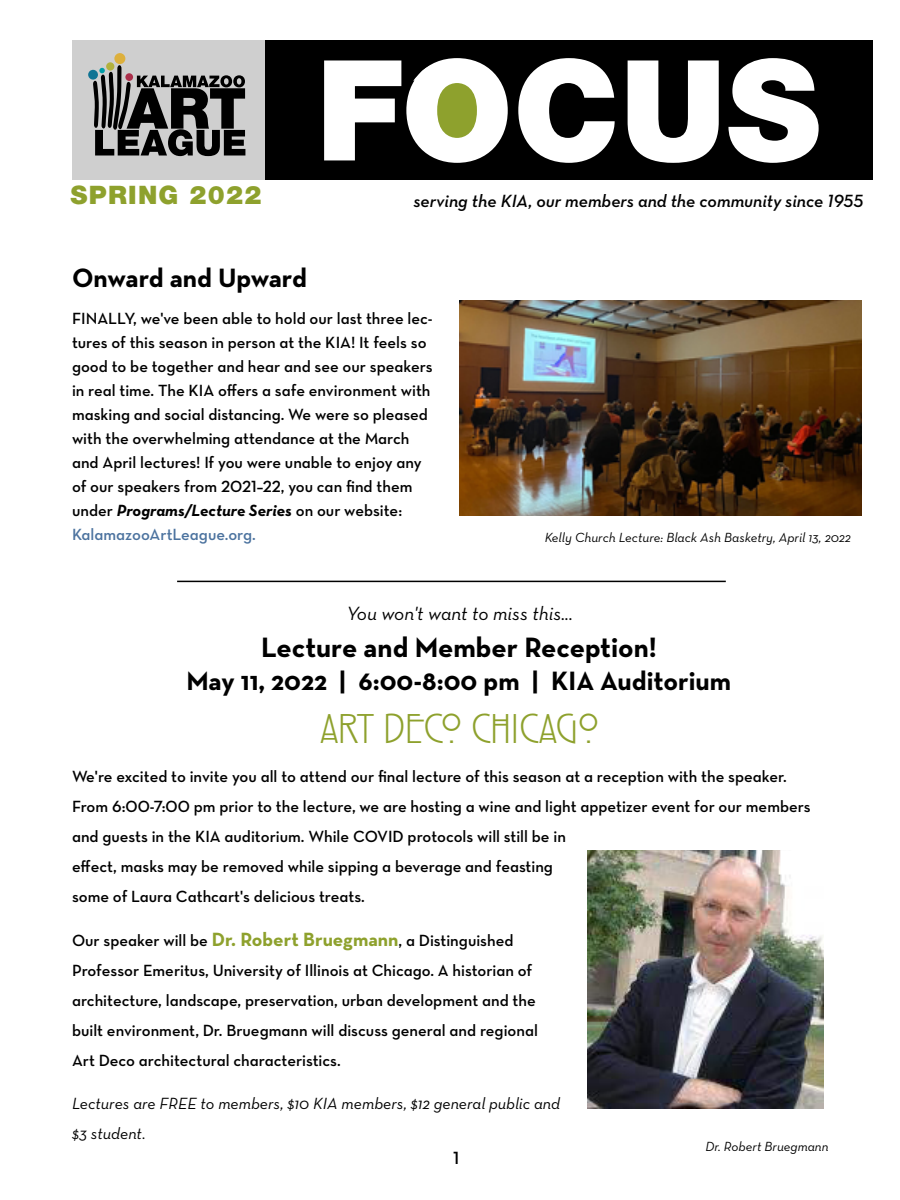
<style>
.page{position:relative;width:900px;height:1200px;background:#fff}
.page>*{position:absolute;margin:0;border:0;box-sizing:border-box;transform-origin:0 0}
.t1{font:300 43.5px "Rennie Mackintosh ITC";letter-spacing:-.02em;color:#8ea12d}
.t2{font:700 28.5px "Neutra Text";color:#000}
.t3{font:700 27px "Neutra Text";color:#000}
.t4{font:900 25.5px "Helvetica Neue LT Std";letter-spacing:.05em;color:#8ea12d}
.t5{font:italic 19.5px "Neutra Text";color:#000}
.t6{font:18px "Neutra Text Demi Italic Alt";color:#000}
.t7{font:18px "Neutra Text Demi Alt";color:#000}
.t8{font:16.5px/30px "Neutra Text Demi Alt";color:#000}
.t9{font:italic 16.5px/30px "Neutra Text";color:#000}
.t10{font:italic 700 16.5px "Neutra Text";color:#000}
.t11{font:16.5px "Neutra Text Demi Alt";color:#4c739f}
.t12{font:italic 13.5px "Neutra Text";color:#000}
.s1{font-family:"Neutra Text Demi Alt";font-weight:400;font-style:normal}
.s2{font-family:"Neutra Text";font-weight:700;font-size:19.5px;color:#8ea12d}
</style>
<div class="page">
<div style="left:72px;top:41px;width:198px;height:139px;background:#cfcfcf"></div>
<div style="left:265px;top:41px;width:607px;height:139px;background:#000"></div>
<svg style="left:628px;top:60px;width:91px;height:103px"></svg>
<svg style="left:728px;top:58px;width:91px;height:105px"></svg>
<svg style="left:106px;top:62px;width:9px;height:9px"></svg>
<div style="left:114px;top:53px;width:12px;height:11px;background:#ddb03d;border-radius:50%"></div>
<svg style="left:93px;top:65px;width:152px;height:91px"></svg>
<div style="left:88px;top:70px;width:10px;height:10px;background:#107494;border-radius:50%"></div>
<svg style="left:518px;top:58px;width:97px;height:105px"></svg>
<svg style="left:324px;top:58px;width:184px;height:105px"></svg>
<img style="left:459px;top:301px;width:403px;height:214px">
<hr style="left:177px;top:581px;width:549px;height:1px;background:#000">
<img style="left:588px;top:851px;width:235px;height:258px">
<h3 class="t4" style="left:71px;top:180px;width:192px">SPRING 2022</h3>
<p class="t6" style="left:413px;top:189px;width:451px">serving the KIA, our members and the community since 1955</p>
<h3 class="t3" style="left:72px;top:261px;width:236px">Onward and Upward</h3>
<p class="t8" style="left:72px;top:306px;width:362px;line-height:24px">FINALLY, we've been able to hold our last three lec&shy;tures of this season in person at the KIA! It feels so good to be together and hear and see our speakers in real time. The KIA offers a safe environment with masking and social distancing. We were so pleased with the overwhelming attendance at the March and April lectures! If you were unable to enjoy any of our speakers from 2021–22, you can find them</p>
<p class="t10" style="left:72px;top:500px;width:332px"><span class="s1">under</span> Programs/Lecture Series <span class="s1">on our website:</span></p>
<p class="t11" style="left:72px;top:525px;width:185px">KalamazooArtLeague.org.</p>
<p class="t12" style="left:545px;top:529px;width:308px">Kelly Church Lecture: Black Ash Basketry, April 13, 2022</p>
<p class="t5" style="left:346px;top:602px;width:228px">You won't want to miss this...</p>
<h2 class="t2" style="left:261px;top:629px;width:397px">Lecture and Member Reception!</h2>
<h3 class="t3" style="left:187px;top:664px;width:546px">May 11, 2022 | 6:00-8:00 pm | KIA Auditorium</h3>
<h1 class="t1" style="left:320px;top:708px;width:280px">ART DECO CHICAGO</h1>
<p class="t8" style="left:72px;top:761px;width:740px">We're excited to invite you all to attend our final lecture of this season at a reception with the speaker.<br>From 6:00-7:00 pm prior to the lecture, we are hosting a wine and light appetizer event for our members and guests in the KIA auditorium. While COVID protocols will still be in<br>effect, masks may be removed while sipping a beverage and feasting<br>some of Laura Cathcart's delicious treats.</p>
<p class="t8" style="left:72px;top:925px;width:468px">Our speaker will be <span class="s2">Dr. Robert Bruegmann</span>, a Distinguished Professor Emeritus, University of Illinois at Chicago. A historian of architecture, landscape, preservation, urban development and the built environment, Dr. Bruegmann will discuss general and regional Art Deco architectural characteristics.</p>
<p class="t9" style="left:72px;top:1088px;width:490px">Lectures are FREE to members, $10 KIA members, $12 general public and $3 student.</p>
<p class="t12" style="left:706px;top:1138px;width:124px">Dr. Robert Bruegmann</p>
<p class="t7" style="left:453px;top:1147px;width:8px">1</p>
</div>
